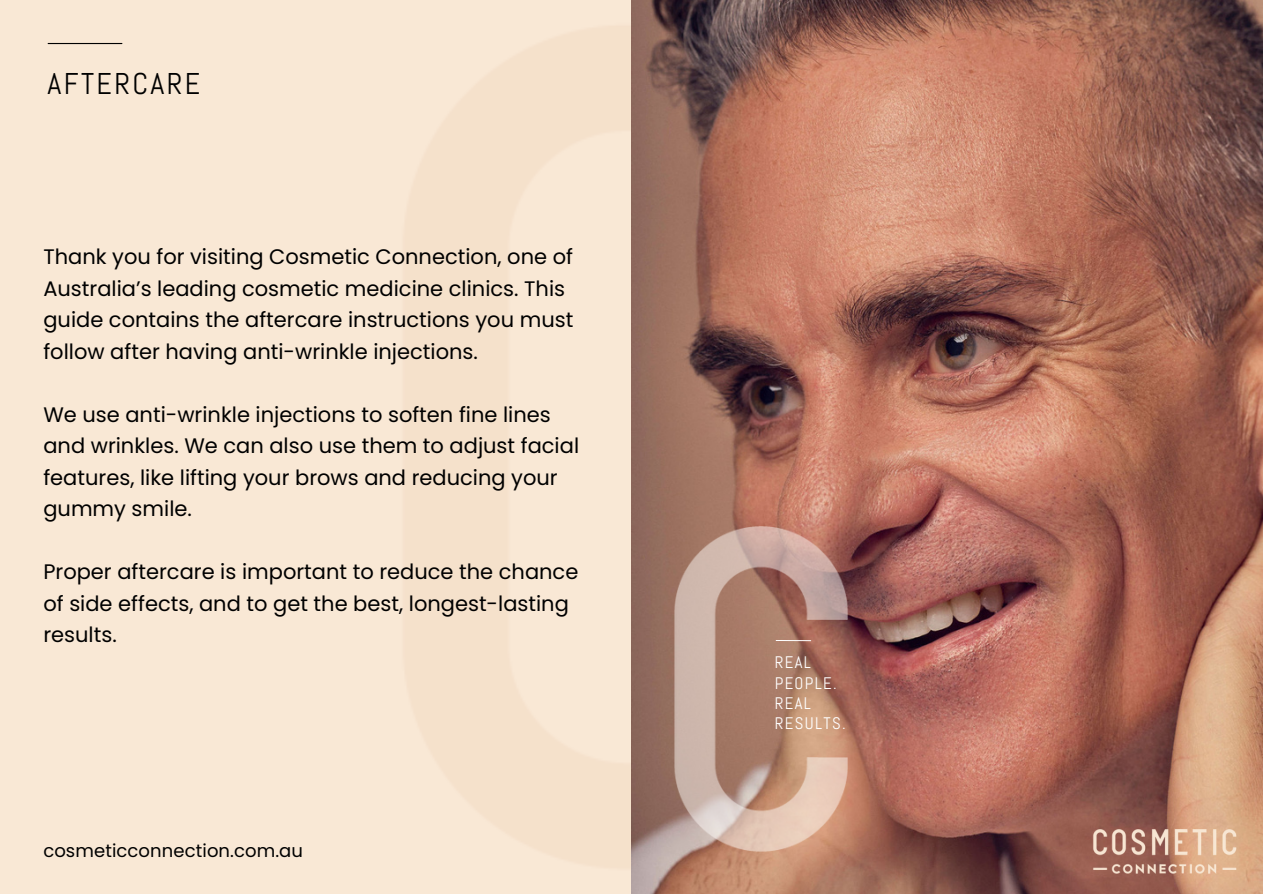
<style>
.page{position:relative;width:1263px;height:894px;background:#fff}
.page>*{position:absolute;margin:0;border:0;box-sizing:border-box;transform-origin:0 0}
.t1{font:30px "Abel";letter-spacing:.08em;color:#000}
.t2{font:21px/31.5px "Poppins";color:#000}
.t3{font:18px "Poppins";letter-spacing:.005em;color:#000}
.t4{font:16.65px/20.1px "Abel";letter-spacing:.08em;color:#fff}
</style>
<div class="page">
<div style="left:0;top:0;width:1263px;height:893px;background:#f9e8d5"></div>
<img style="left:631px;top:0;width:631px;height:893px">
<img style="left:669px;top:514px;width:184px;height:345px">
<hr style="left:776px;top:640px;width:35px;height:1px;background:#fff">
<img style="left:1067px;top:803px;width:195px;height:89px">
<hr style="left:48px;top:43px;width:74px;height:1px;background:#000">
<p class="t1" style="left:48px;top:64px;width:154px">AFTERCARE</p>
<p class="t2" style="left:43px;top:241px;width:531px">Thank you for visiting Cosmetic Connection, one of Australia’s leading cosmetic medicine clinics. This guide contains the aftercare instructions you must follow after having anti-wrinkle injections.</p>
<p class="t2" style="left:43px;top:398px;width:537px">We use anti-wrinkle injections to soften fine lines and wrinkles. We can also use them to adjust facial features, like lifting your brows and reducing your gummy smile.</p>
<p class="t2" style="left:43px;top:556px;width:536px">Proper aftercare is important to reduce the chance of side effects, and to get the best, longest-lasting results.</p>
<p class="t3" style="left:43px;top:838px;width:261px">cosmeticconnection.com.au</p>
<p class="t4" style="left:775px;top:652px;width:72px">REAL<br>PEOPLE.<br>REAL<br>RESULTS.</p>
</div>
